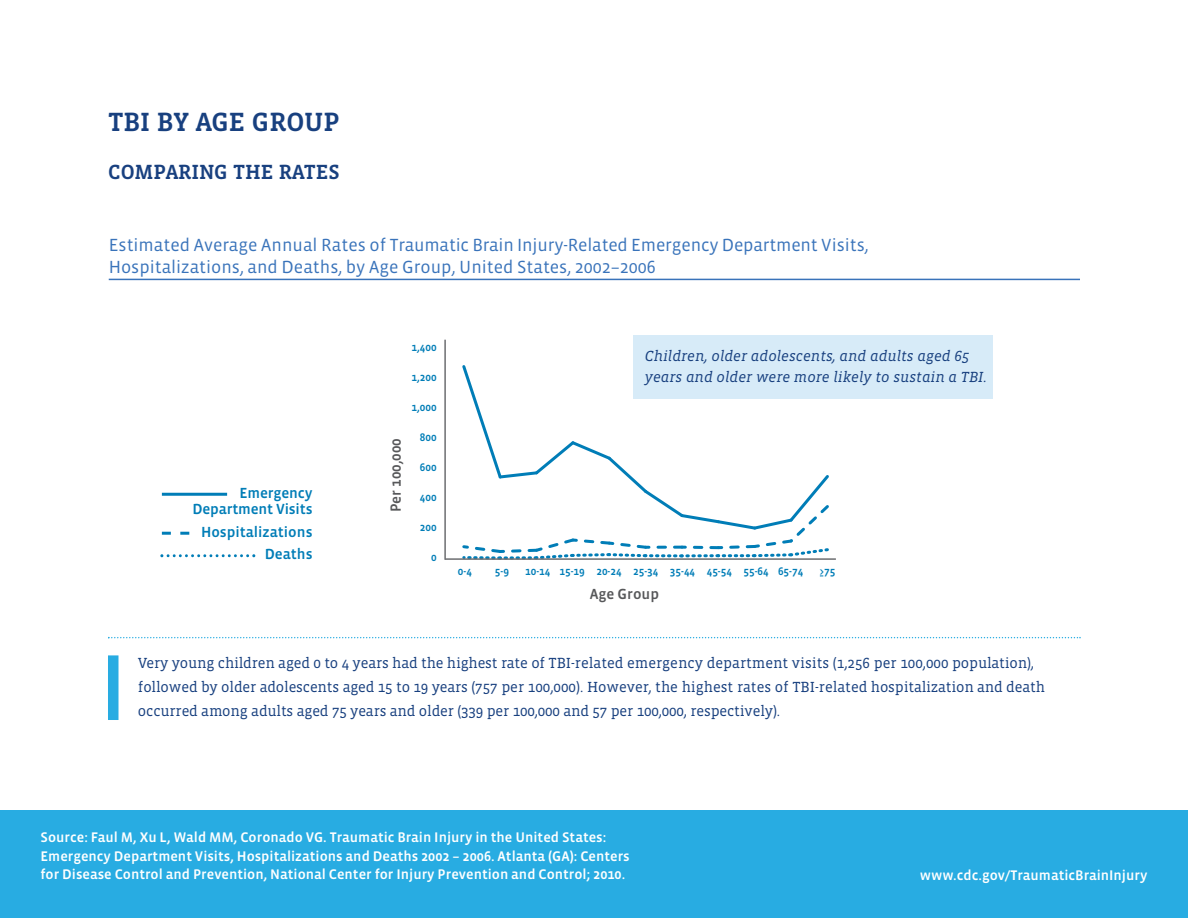
<style>
.page{position:relative;width:1188px;height:918px;background:#fff}
.page>*{position:absolute;margin:0;border:0;box-sizing:border-box;transform-origin:0 0}
.t1{font:500 27px "Vista Slab OT";color:#18407f}
.t2{font:500 21px "Vista Slab OT";color:#18407f}
.t3{font:18px/22.5px "Vista Sans OT";color:#3973ba}
.t4{font:15px/24px "Vista Slab OT";letter-spacing:-.01em;color:#18407f}
.t5{font:italic 15px/21px "Vista Slab OT";color:#18407f}
.t6{font:500 15px/16.5px "Vista Sans OT";letter-spacing:-.01em;color:#007db7;text-align:right}
.t7{font:500 15px "Vista Sans OT";color:#57585a}
.t8{font:500 14.25px/18.3px "Vista Sans OT";color:#fff}
.t9{font:500 11.25px "Vista Sans OT";color:#007db7}
</style>
<div class="page">
<div style="left:0;top:810px;width:1188px;height:108px;background:#28ace2"></div>
<svg style="left:462px;top:365px;width:369px;height:193px"></svg>
<hr style="left:109px;top:279px;width:971px;height:1px;background:#3973ba">
<hr style="left:445px;top:558px;width:391px;height:2px;background:#6c6d70">
<hr style="left:444px;top:340px;width:2px;height:220px;background:#6c6d70">
<div style="left:633px;top:335px;width:360px;height:63px;background:#d7ebf8"></div>
<div style="left:108px;top:655px;width:10px;height:65px;background:#28ace2"></div>
<svg style="left:108px;top:637px;width:973px;height:1px"></svg>
<hr style="left:162px;top:493px;width:65px;height:3px;background:#007db7">
<svg style="left:162px;top:532px;width:27px;height:3px"></svg>
<svg style="left:160px;top:554px;width:95px;height:3px"></svg>
<h1 class="t1" style="left:108px;top:111px;width:233px">TBI BY AGE GROUP</h1>
<h2 class="t2" style="left:108px;top:164px;width:234px">COMPARING THE RATES</h2>
<p class="t3" style="left:109px;top:233px;width:761px">Estimated Average Annual Rates of Traumatic Brain Injury-Related Emergency Department Visits,<br>Hospitalizations, and Deaths, by Age Group, United States, 2002–2006</p>
<p class="t6" style="left:192px;top:484px;width:122px">Emergency<br>Department Visits</p>
<p class="t6" style="left:201px;top:520px;width:113px;line-height:22.5px">Hospitalizations<br>Deaths</p>
<p class="t7" style="left:387px;top:512px;width:75px;rotate:-90deg">Per 100,000</p>
<p class="t9" style="left:411px;top:340px;width:27px">1,400</p>
<p class="t9" style="left:411px;top:370px;width:27px">1,200</p>
<p class="t9" style="left:411px;top:400px;width:27px">1,000</p>
<p class="t9" style="left:420px;top:430px;width:18px">800</p>
<p class="t9" style="left:420px;top:460px;width:18px">600</p>
<p class="t9" style="left:420px;top:490px;width:18px">400</p>
<p class="t9" style="left:420px;top:520px;width:18px">200</p>
<p class="t9" style="left:431px;top:550px;width:7px">0</p>
<p class="t5" style="left:645px;top:347px;width:344px">Children, older adolescents, and adults aged 65 years and older were more likely to sustain a TBI.</p>
<p class="t9" style="left:458px;top:565px;width:16px">0-4</p>
<p class="t9" style="left:495px;top:565px;width:16px">5-9</p>
<p class="t9" style="left:525px;top:565px;width:280px">10-14 15-19 20-24 25-34 35-44 45-54 55-64 65-74</p>
<p class="t9" style="left:819px;top:565px;width:17px">&gt;75</p>
<p class="t7" style="left:590px;top:586px;width:71px">Age Group</p>
<p class="t4" style="left:138px;top:652px;width:909px">Very young children aged 0 to 4 years had the highest rate of TBI-related emergency department visits (1,256 per 100,000 population), followed by older adolescents aged 15 to 19 years (757 per 100,000). However, the highest rates of TBI-related hospitalization and death occurred among adults aged 75 years and older (339 per 100,000 and 57 per 100,000, respectively).</p>
<p class="t8" style="left:40px;top:828px;width:591px">Source: Faul M, Xu L, Wald MM, Coronado VG. Traumatic Brain Injury in the United States:<br>Emergency Department Visits, Hospitalizations and Deaths 2002 – 2006. Atlanta (GA): Centers for Disease Control and Prevention, National Center for Injury Prevention and Control; 2010.</p>
<p class="t8" style="left:920px;top:866px;width:229px">www.cdc.gov/TraumaticBrainInjury</p>
</div>
